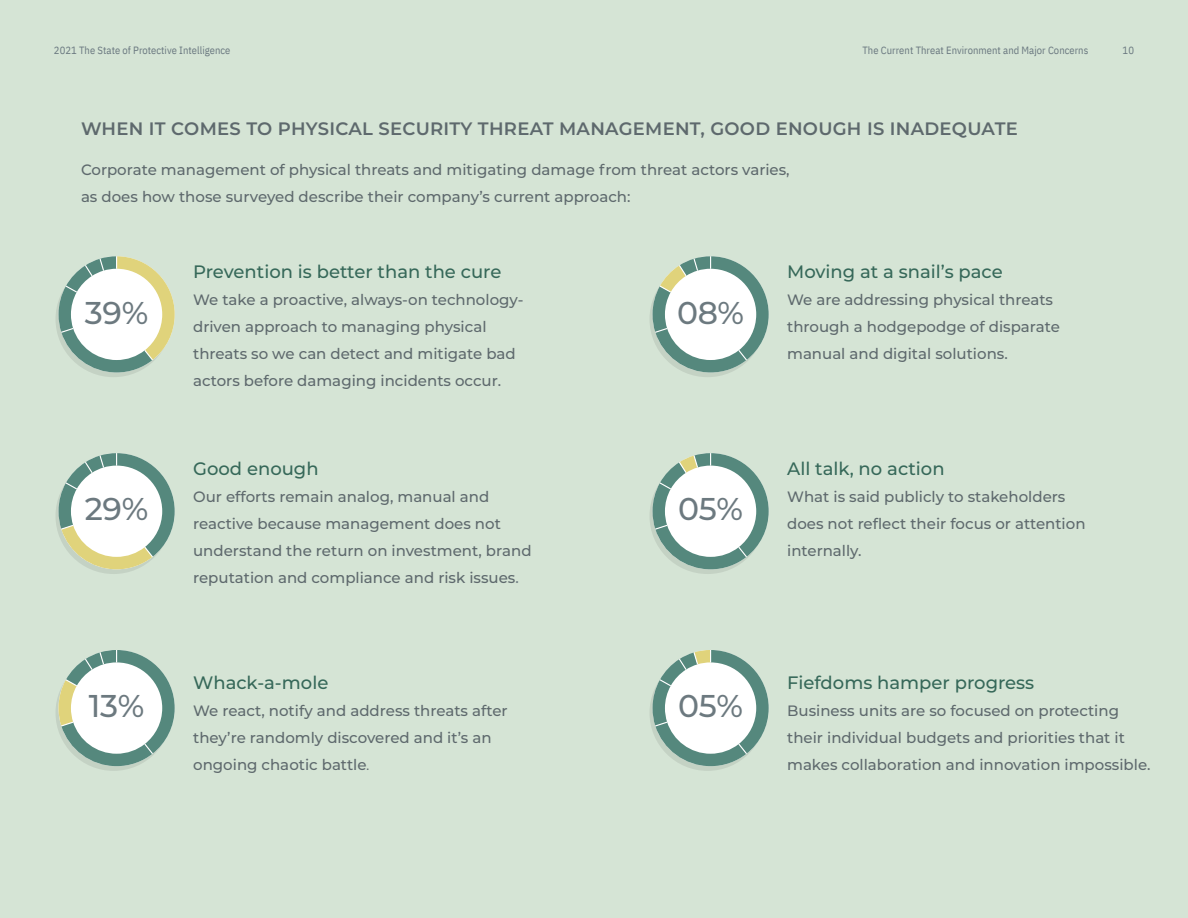
<style>
.page{position:relative;width:1188px;height:918px;background:#d5e4d5}
.page>*{position:absolute;margin:0;border:0;box-sizing:border-box;transform-origin:0 0}
.t1{font:500 31.5px "Montserrat";letter-spacing:-.01em;color:#6c797f}
.t2{font:500 18px "Montserrat";color:#366859}
.t3{font:600 18px "Montserrat";letter-spacing:.015em;color:#5e696d}
.t4{font:500 15px/27px "Montserrat";color:#5e696d}
.t5{font:10.5px "IBM Plex Sans Cond";letter-spacing:.005em;color:#69777f}
.s1{color:#6c797f}
.s2{font-size:12px}
</style>
<div class="page">
<svg style="left:58px;top:256px;width:117px;height:116px"></svg>
<svg style="left:58px;top:453px;width:117px;height:116px"></svg>
<svg style="left:58px;top:650px;width:117px;height:116px"></svg>
<svg style="left:652px;top:256px;width:117px;height:116px"></svg>
<svg style="left:652px;top:453px;width:117px;height:116px"></svg>
<svg style="left:652px;top:650px;width:117px;height:116px"></svg>
<p class="t5" style="left:54px;top:46px;width:178px">2021 The State of Protective Intelligence</p>
<p class="t5" style="left:862px;top:46px;width:227px">The Current Threat Environment and Major Concerns</p>
<p class="t5" style="left:1123px;top:46px;width:13px">10</p>
<p class="t3" style="left:81px;top:122px;width:938px">WHEN IT COMES TO PHYSICAL SECURITY THREAT MANAGEMENT, GOOD ENOUGH IS INADEQUATE</p>
<p class="t4" style="left:81px;top:157px;width:710px">Corporate management of physical threats and mitigating damage from threat actors varies, as does how those surveyed describe their company’s current approach:</p>
<h1 class="t1" style="left:85px;top:297px;width:65px">39%</h1>
<p class="t2" style="left:193px;top:263px;width:310px">Prevention is better than the cure</p>
<p class="t4" style="left:193px;top:287px;width:332px">We take a proactive, always-on technology&shy;driven approach to managing physical threats so we can detect and mitigate bad actors before damaging incidents occur.</p>
<h1 class="t1" style="left:677px;top:297px;width:68px">08%</h1>
<p class="t2" style="left:787px;top:263px;width:217px">Moving at a snail’s pace</p>
<p class="t4" style="left:787px;top:287px;width:274px">We are addressing physical threats through a hodgepodge of disparate manual and digital solutions.</p>
<h1 class="t1" style="left:85px;top:494px;width:65px">29%</h1>
<p class="t2" style="left:193px;top:460px;width:127px">Good enough</p>
<p class="t4" style="left:193px;top:484px;width:340px">Our efforts remain analog, manual and reactive because management does not understand the return on investment, brand reputation and compliance and risk issues<span class="s1">.</span></p>
<h1 class="t1" style="left:678px;top:494px;width:66px">05%</h1>
<p class="t2" style="left:787px;top:460px;width:159px">All talk, no action</p>
<p class="t4" style="left:787px;top:484px;width:300px">What is said publicly to stakeholders does not reflect their focus or attention internally.</p>
<h1 class="t1" style="left:89px;top:691px;width:57px">13%</h1>
<p class="t2" style="left:193px;top:674px;width:137px">Whack-a-mole</p>
<p class="t4" style="left:193px;top:698px;width:316px">We react, notify and address threats after they’re randomly discovered and it’s an ongoing chaotic battle<span class="s2">.</span></p>
<h1 class="t1" style="left:678px;top:691px;width:66px">05%</h1>
<p class="t2" style="left:787px;top:674px;width:249px">Fiefdoms hamper progress</p>
<p class="t4" style="left:787px;top:698px;width:365px">Business units are so focused on protecting their individual budgets and priorities that it makes collaboration and innovation impossible.</p>
</div>
